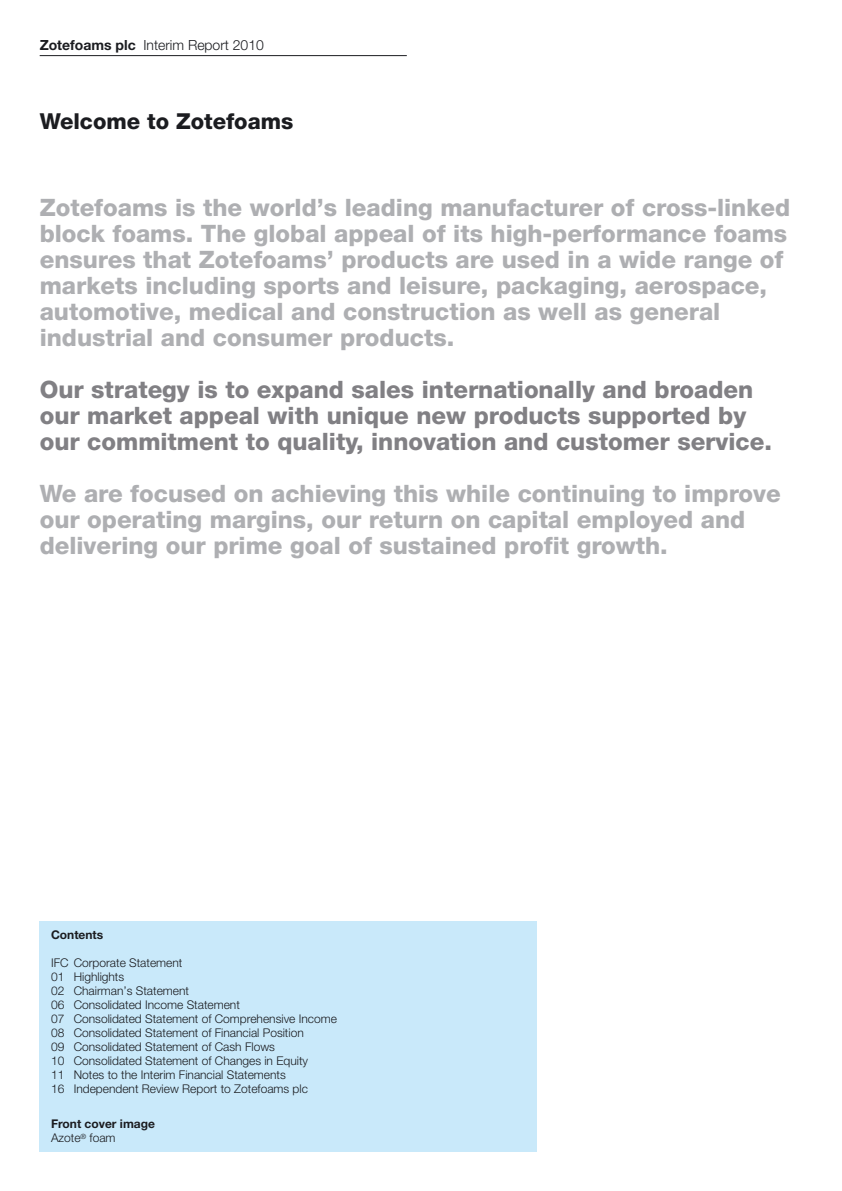
<style>
.page{position:relative;width:842px;height:1191px;background:#fff}
.page>*{position:absolute;margin:0;border:0;box-sizing:border-box;transform-origin:0 0}
.t1{font:800 24px/26px "Helvetica Neue";color:#aeafb2}
.t2{font:800 24px/26px "Helvetica Neue";color:#818084}
.t3{font:800 22px "Helvetica Neue";color:#1b1c20}
.t4{font:300 14px "Helvetica Neue";color:#1b1c20}
.t5{font:300 12px/14px "Helvetica Neue";color:#1b1c20}
.t6{font:700 12px/14px "Helvetica Neue";color:#1b1c20}
.s1{font-weight:700}
.s2{font-weight:300}
</style>
<div class="page">
<hr style="left:40px;top:55px;width:367px;height:1px;background:#1b1c20">
<div style="left:40px;top:920px;width:497px;height:231px;background:#c9e9fa"></div>
<p class="t4" style="left:40px;top:40px;width:226px"><span class="s1">Zotefoams plc</span> Interim Report 2010</p>
<p class="t3" style="left:40px;top:113px;width:255px">Welcome to Zotefoams</p>
<p class="t1" style="left:40px;top:196px;width:752px">Zotefoams is the world’s leading manufacturer of cross-linked block foams. The global appeal of its high-performance foams ensures that Zotefoams’ products are used in a wide range of markets including sports and leisure, packaging, aerospace, automotive, medical and construction as well as general industrial and consumer products.</p>
<p class="t2" style="left:40px;top:378px;width:734px">Our strategy is to expand sales internationally and broaden our market appeal with unique new products supported by our commitment to quality, innovation and customer service.</p>
<p class="t1" style="left:40px;top:482px;width:742px">We are focused on achieving this while continuing to improve our operating margins, our return on capital employed and delivering our prime goal of sustained profit growth.</p>
<p class="t6" style="left:51px;top:928px;width:54px">Contents</p>
<p class="t5" style="left:51px;top:956px;width:287px">IFC Corporate Statement<br>01 Highlights<br>02 Chairman’s Statement<br>06 Consolidated Income Statement<br>07 Consolidated Statement of Comprehensive Income 08 Consolidated Statement of Financial Position<br>09 Consolidated Statement of Cash Flows<br>10 Consolidated Statement of Changes in Equity<br>11 Notes to the Interim Financial Statements<br>16 Independent Review Report to Zotefoams plc</p>
<p class="t6" style="left:51px;top:1117px;width:105px">Front cover image<br><span class="s2">Azote</span><sup>®</sup> <span class="s2">foam</span></p>
</div>
